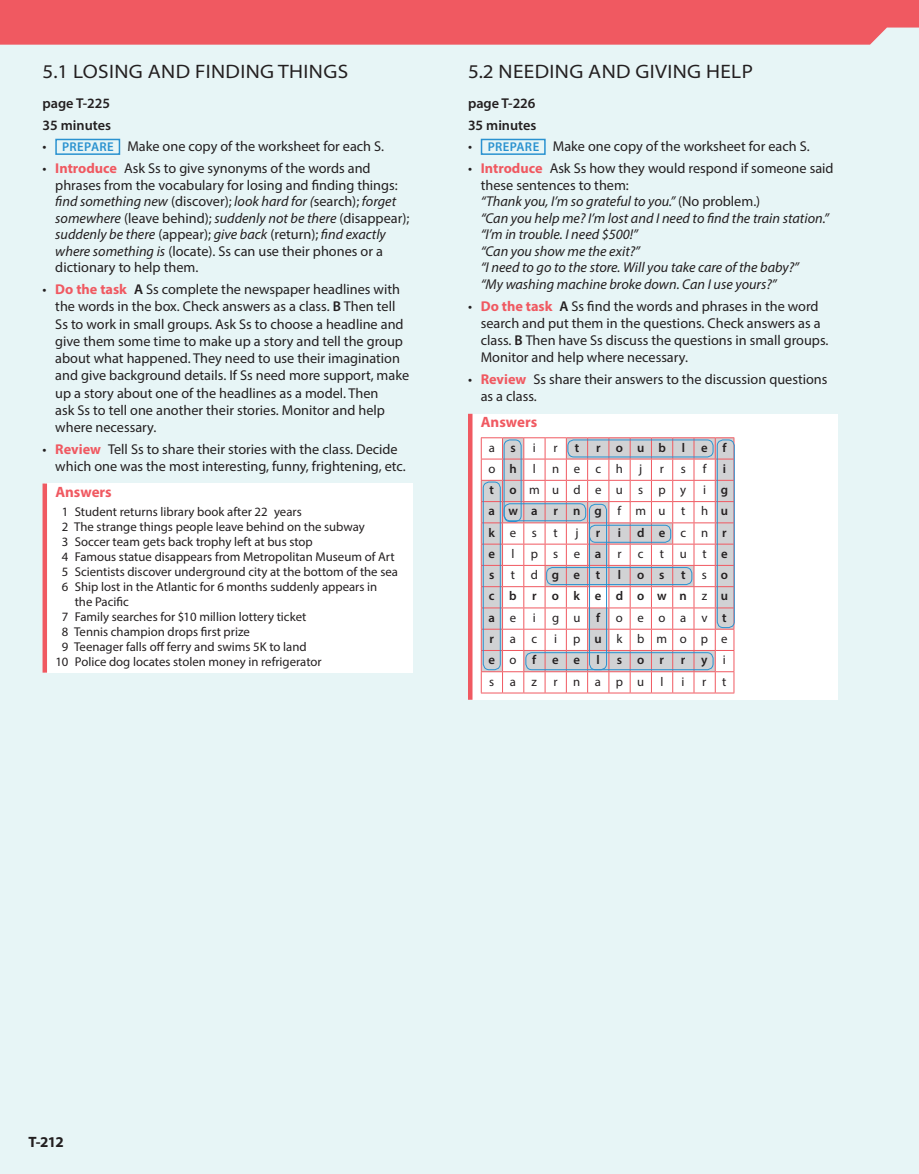
<style>
.page{position:relative;width:919px;height:1174px;background:#fff}
.page>*{position:absolute;margin:0;border:0;box-sizing:border-box;transform-origin:0 0}
.t1{font:semi-expanded 19.5px "Myriad Pro";letter-spacing:.02em;color:#231f20}
.t2{font:700 15px "Myriad Pro";color:#f05961}
.t3{font:700 15px "Myriad Pro";color:#231f20}
.t4{font:14.25px/17.2px "Myriad Pro";color:#231f20}
.t5{font:italic 14.25px/16.6px "Myriad Pro";color:#231f20}
.t6{font:600 14.25px/21.3px "Myriad Pro";color:#231f20}
.t7{font:12.75px/21.3px "Myriad Pro";color:#231f20}
.t8{font:600 12.75px/21.3px "Myriad Pro";letter-spacing:1.14em;color:#231f20;text-align:justify}
.t9{font:12.75px "Myriad Pro";letter-spacing:1.14em;color:#231f20}
.s1{font-weight:600;font-size:12.75px;color:#2a92d0}
.s2{font-weight:700;color:#f05961}
.s3{font-style:italic}
.s4{font-weight:600}
.s5{font-style:normal}
.s6{font-weight:700;font-style:normal;color:#f05961}
.s7{font-weight:400}
</style>
<div class="page">
<div style="left:0;top:0;width:918px;height:1174px;background:#e7f5f6"></div>
<div style="left:0;top:0;width:918px;height:45px;background:#f05961"></div>
<div style="left:480px;top:139px;width:65px;height:16px;border:2px solid #2a92d0"></div>
<div style="left:470px;top:414px;width:368px;height:286px;background:#fff"></div>
<hr style="left:468px;top:414px;width:4px;height:285px;background:#f05961">
<svg style="left:481px;top:437px;width:253px;height:256px"></svg>
<div style="left:525px;top:652px;width:188px;height:18px;border:1px solid #2a92d0;border-radius:6px"></div>
<div style="left:503px;top:503px;width:83px;height:18px;border:1px solid #2a92d0;border-radius:6px"></div>
<div style="left:546px;top:567px;width:146px;height:18px;border:1px solid #2a92d0;border-radius:6px"></div>
<div style="left:589px;top:525px;width:82px;height:17px;border:1px solid #2a92d0;border-radius:6px"></div>
<div style="left:567px;top:439px;width:146px;height:18px;border:1px solid #2a92d0;border-radius:6px"></div>
<div style="left:483px;top:482px;width:17px;height:188px;border:1px solid #2a92d0;border-radius:6px"></div>
<div style="left:716px;top:439px;width:18px;height:189px;border:1px solid #2a92d0;border-radius:6px"></div>
<div style="left:589px;top:504px;width:18px;height:166px;border:1px solid #2a92d0;border-radius:6px"></div>
<div style="left:503px;top:439px;width:18px;height:83px;border:1px solid #2a92d0;border-radius:6px"></div>
<div style="left:55px;top:139px;width:65px;height:16px;border:2px solid #2a92d0"></div>
<div style="left:45px;top:483px;width:367px;height:189px;background:#fff"></div>
<hr style="left:43px;top:483px;width:4px;height:189px;background:#f05961">
<h1 class="t1" style="left:43px;top:60px;width:307px">5.1 LOSING AND FINDING THINGS</h1>
<p class="t6" style="left:43px;top:92px;width:70px">page T-225<br>35 minutes</p>
<p class="t4" style="left:43px;top:137px;width:343px">• <span class="s1">PREPARE</span> Make one copy of the worksheet for each S.</p>
<p class="t4" style="left:55px;top:159px;width:355px;line-height:16.6px;text-indent:-13px">• <span class="s2">Introduce</span> Ask Ss to give synonyms of the words and phrases from the vocabulary for losing and finding things: <span class="s3">find something new</span> (discover); <span class="s3">look hard for (</span>search); <span class="s3">forget somewhere</span> (leave behind); <span class="s3">suddenly not be there</span> (disappear); <span class="s3">suddenly be there</span> (appear); <span class="s3">give back</span> (return); <span class="s3">find exactly where something is</span> (locate). Ss can use their phones or a dictionary to help them.</p>
<p class="t4" style="left:55px;top:280px;width:355px;text-indent:-13px">• <span class="s2">Do the task</span> <span class="s4">A</span> Ss complete the newspaper headlines with the words in the box. Check answers as a class. <span class="s4">B</span> Then tell Ss to work in small groups. Ask Ss to choose a headline and give them some time to make up a story and tell the group about what happened. They need to use their imagination and give background details. If Ss need more support, make up a story about one of the headlines as a model. Then<br>ask Ss to tell one another their stories. Monitor and help where necessary.</p>
<p class="t4" style="left:55px;top:440px;width:352px;text-indent:-13px">• <span class="s2">Review</span> Tell Ss to share their stories with the class. Decide which one was the most interesting, funny, frightening, etc.</p>
<p class="t2" style="left:55px;top:482px;width:58px">Answers</p>
<p class="t7" style="left:62px;top:501px;width:241px">1 Student returns library book after 22 years</p>
<p class="t7" style="left:62px;top:516px;width:304px">2 The strange things people leave behind on the subway</p>
<p class="t7" style="left:62px;top:531px;width:252px">3 Soccer team gets back trophy left at bus stop</p>
<p class="t7" style="left:62px;top:546px;width:334px">4 Famous statue disappears from Metropolitan Museum of Art</p>
<p class="t7" style="left:62px;top:561px;width:337px">5 Scientists discover underground city at the bottom of the sea</p>
<p class="t7" style="left:62px;top:576px;width:317px">6 Ship lost in the Atlantic for 6 months suddenly appears in</p>
<p class="t7" style="left:75px;top:591px;width:56px">the Pacific</p>
<p class="t7" style="left:62px;top:606px;width:246px">7 Family searches for $ 10 million lottery ticket</p>
<p class="t7" style="left:62px;top:621px;width:189px">8 Tennis champion drops first prize</p>
<p class="t7" style="left:62px;top:636px;width:246px">9 Teenager falls off ferry and swims 5K to land</p>
<p class="t7" style="left:55px;top:651px;width:268px">10 Police dog locates stolen money in refrigerator</p>
<h1 class="t1" style="left:468px;top:60px;width:286px">5.2 NEEDING AND GIVING HELP</h1>
<p class="t6" style="left:468px;top:92px;width:70px">page T-226<br>35 minutes</p>
<p class="t4" style="left:468px;top:137px;width:343px">• <span class="s1">PREPARE</span> Make one copy of the worksheet for each S.</p>
<p class="t5" style="left:480px;top:159px;width:354px;text-indent:-13px"><span class="s5">•</span> <span class="s6">Introduce</span> <span class="s5">Ask Ss how they would respond if someone said these sentences to them:<br></span>“Thank you, I’m so grateful to you.” <span class="s5">(No problem.)<br></span>“Can you help me? I’m lost and I need to find the train station.” “I’m in trouble. I need $500!”<br>“Can you show me the exit?”<br>“I need to go to the store. Will you take care of the baby?”<br>“My washing machine broke down. Can I use yours?”</p>
<p class="t4" style="left:480px;top:297px;width:349px;text-indent:-13px">• <span class="s2">Do the task</span> <span class="s4">A</span> Ss find the words and phrases in the word search and put them in the questions. Check answers as a class. <span class="s4">B</span> Then have Ss discuss the questions in small groups.<br>Monitor and help where necessary.</p>
<p class="t4" style="left:480px;top:370px;width:348px;text-indent:-13px">• <span class="s2">Review</span> Ss share their answers to the discussion questions as a class.</p>
<p class="t2" style="left:481px;top:412px;width:58px">Answers</p>
<p class="t7" style="left:489px;top:436px;width:28px">a <span class="s4">s</span></p>
<p class="t7" style="left:533px;top:436px;width:4px">i</p>
<p class="t7" style="left:553px;top:436px;width:6px">r</p>
<p class="t8" style="left:574px;top:436px;width:6px">t</p>
<p class="t8" style="left:596px;top:436px;width:90px">roubl</p>
<p class="t8" style="left:701px;top:436px;width:27px">e f</p>
<p class="t7" style="left:488px;top:458px;width:30px">o <span class="s4">h</span></p>
<p class="t7" style="left:533px;top:458px;width:5px">l</p>
<p class="t7" style="left:552px;top:458px;width:72px">nech</p>
<p class="t7" style="left:639px;top:458px;width:5px">j</p>
<p class="t7" style="left:660px;top:458px;width:6px">r</p>
<p class="t7" style="left:680px;top:458px;width:7px">s</p>
<p class="t7" style="left:702px;top:458px;width:5px">f</p>
<p class="t8" style="left:722px;top:457px;width:5px">i</p>
<p class="t9" style="left:489px;top:482px;width:198px"><span class="s4">to</span>mudeuspy</p>
<p class="t8" style="left:488px;top:479px;width:241px;text-indent:214px"><span class="s7">i</span> g awa rng <span class="s7">fmu t h</span>u k<span class="s7">es</span></p>
<p class="t7" style="left:553px;top:521px;width:6px">t</p>
<p class="t7" style="left:575px;top:521px;width:5px">j</p>
<p class="t8" style="left:596px;top:521px;width:6px">r</p>
<p class="t8" style="left:617px;top:521px;width:110px">ide<span class="s7">cn</span>r</p>
<p class="t8" style="left:488px;top:542px;width:8px">e</p>
<p class="t7" style="left:511px;top:543px;width:5px">l</p>
<p class="t7" style="left:530px;top:543px;width:72px">pse<span class="s4">a</span></p>
<p class="t7" style="left:617px;top:543px;width:6px">r</p>
<p class="t7" style="left:637px;top:543px;width:7px">c</p>
<p class="t7" style="left:659px;top:543px;width:69px">tut<span class="s4">e</span></p>
<p class="t8" style="left:489px;top:564px;width:7px">s</p>
<p class="t8" style="left:511px;top:564px;width:91px"><span class="s7">td</span>get</p>
<p class="t8" style="left:617px;top:564px;width:5px">l</p>
<p class="t8" style="left:637px;top:564px;width:29px">o s</p>
<p class="t8" style="left:681px;top:564px;width:6px">t</p>
<p class="t8" style="left:488px;top:564px;width:241px;text-indent:213px"><span class="s7">s</span> o cbrokedown<span class="s7">z</span>u a <span class="s7">e</span></p>
<p class="t7" style="left:533px;top:606px;width:4px">i</p>
<p class="t7" style="left:552px;top:606px;width:176px">gu<span class="s4">f</span>oeoav<span class="s4">t</span></p>
<p class="t7" style="left:489px;top:628px;width:49px"><span class="s4">r</span>ac</p>
<p class="t7" style="left:554px;top:628px;width:4px">i</p>
<p class="t7" style="left:488px;top:628px;width:241px;text-indent:85px">p<span class="s4">u</span>kbmope <span class="s4">e</span>o<span class="s4">fee</span></p>
<p class="t8" style="left:596px;top:649px;width:5px">l</p>
<p class="t8" style="left:616px;top:649px;width:49px">sor</p>
<p class="t8" style="left:680px;top:649px;width:46px">ry<span class="s7">i</span></p>
<p class="t7" style="left:489px;top:670px;width:49px">saz</p>
<p class="t7" style="left:553px;top:670px;width:92px">rnapu</p>
<p class="t7" style="left:660px;top:670px;width:5px">l</p>
<p class="t7" style="left:681px;top:670px;width:4px">i</p>
<p class="t7" style="left:702px;top:670px;width:26px">r t</p>
<p class="t3" style="left:28px;top:1132px;width:37px">T-212</p>
</div>
